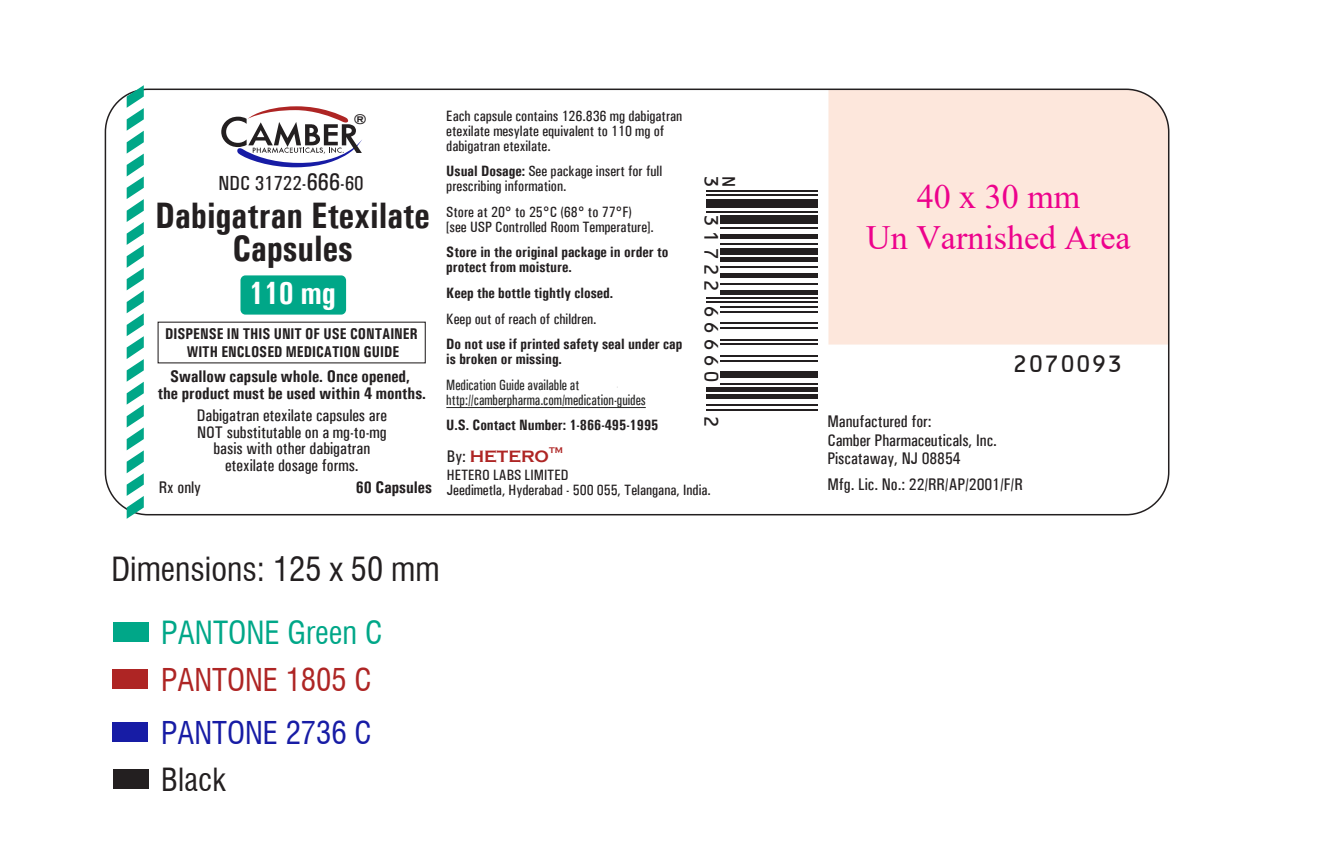
<style>
.page{position:relative;width:1330px;height:843px;background:#fff}
.page>*{position:absolute;margin:0;border:0;box-sizing:border-box;transform-origin:0 0}
.t1{font:700 condensed 36.9px/33px "Univers";color:#231f20;text-align:center}
.t2{font:33.9px/40.8px "Times New Roman";color:#ed028c;text-align:center}
.t3{font:condensed 32.4px "Swiss 721 BT";color:#231f20}
.t4{font:700 condensed 32.1px "Univers";color:#fff}
.t5{font:condensed 31.2px "Swiss 721 BT";color:#00a788}
.t6{font:condensed 31.2px "Swiss 721 BT";color:#231f20}
.t7{font:condensed 30.6px "Swiss 721 BT";color:#ae2524}
.t8{font:condensed 30.6px "Swiss 721 BT";color:#171ca5}
.t9{font:26.4px "OCRB10 Pitch BT";color:#231f20}
.t10{font:21.9px "OCRB10 Pitch BT";letter-spacing:.14em;color:#231f20}
.t11{font:500 condensed 20.4px "Univers";color:#231f20}
.t12{font:500 condensed 16.8px/16.5px "Univers";color:#231f20;text-align:center}
.t13{font:700 condensed 16.8px/16.5px "Univers";color:#231f20;text-align:center}
.t14{font:700 16.8px "Copperplate Gothic";color:#ae2524}
.t15{font:700 condensed 15.6px/18px "Univers";color:#231f20;text-align:center;scale:.96 1}
.t16{font:500 condensed 15px/15px "Univers";color:#231f20}
.t17{font:700 condensed 15px/15px "Univers";color:#231f20}
.t18{font:500 condensed 15px/15px "Univers";color:#282827;scale:.89 1}
.t19{font:700 14.4px "Copperplate Gothic";color:#231f20}
.t20{font:700 8.4px "Copperplate Gothic";color:#ae2524}
.s1{font-size:24.6px}
.s2{font-weight:700}
.s3{font-family:"Univers";font-weight:500;font-stretch:condensed;color:#231f20}
</style>
<div class="page">
<div style="left:828px;top:89px;width:340px;height:255px;background:#fde7dc"></div>
<div style="left:113px;top:669px;width:35px;height:20px;background:#ae2524"></div>
<div style="left:113px;top:622px;width:35px;height:20px;background:#00a788"></div>
<div style="left:113px;top:769px;width:35px;height:20px;background:#231f20"></div>
<div style="left:113px;top:721px;width:35px;height:20px;background:#171ca5"></div>
<div style="left:240px;top:275px;width:106px;height:39px;background:#00a788;border-radius:5px"></div>
<svg style="left:127px;top:85px;width:17px;height:434px"></svg>
<svg style="left:221px;top:106px;width:141px;height:61px"></svg>
<hr style="left:446px;top:407px;width:200px;height:1px;background:#282827">
<hr style="left:707px;top:190px;width:111px;height:1px;background:#231f20">
<hr style="left:707px;top:194px;width:111px;height:2px;background:#231f20">
<div style="left:707px;top:199px;width:111px;height:9px;background:#231f20"></div>
<hr style="left:707px;top:211px;width:111px;height:1px;background:#231f20">
<div style="left:721px;top:215px;width:97px;height:9px;background:#231f20"></div>
<hr style="left:721px;top:227px;width:97px;height:2px;background:#231f20">
<hr style="left:721px;top:234px;width:97px;height:4px;background:#231f20">
<hr style="left:721px;top:243px;width:97px;height:2px;background:#231f20">
<div style="left:721px;top:248px;width:97px;height:6px;background:#231f20"></div>
<hr style="left:721px;top:257px;width:97px;height:4px;background:#231f20">
<hr style="left:721px;top:266px;width:97px;height:2px;background:#231f20">
<hr style="left:721px;top:274px;width:97px;height:4px;background:#231f20">
<hr style="left:721px;top:283px;width:97px;height:2px;background:#231f20">
<hr style="left:721px;top:290px;width:97px;height:4px;background:#231f20">
<hr style="left:707px;top:297px;width:111px;height:2px;background:#231f20">
<hr style="left:707px;top:301px;width:111px;height:2px;background:#231f20">
<hr style="left:721px;top:306px;width:97px;height:2px;background:#231f20">
<hr style="left:721px;top:311px;width:97px;height:2px;background:#231f20">
<hr style="left:721px;top:322px;width:97px;height:2px;background:#231f20">
<hr style="left:721px;top:327px;width:97px;height:2px;background:#231f20">
<hr style="left:721px;top:339px;width:97px;height:2px;background:#231f20">
<hr style="left:721px;top:343px;width:97px;height:2px;background:#231f20">
<hr style="left:721px;top:355px;width:97px;height:2px;background:#231f20">
<hr style="left:721px;top:360px;width:97px;height:1px;background:#231f20">
<div style="left:721px;top:371px;width:97px;height:7px;background:#231f20"></div>
<hr style="left:721px;top:383px;width:97px;height:2px;background:#231f20">
<hr style="left:707px;top:388px;width:111px;height:4px;background:#231f20">
<hr style="left:707px;top:395px;width:111px;height:4px;background:#231f20">
<hr style="left:707px;top:404px;width:111px;height:2px;background:#231f20">
<hr style="left:707px;top:409px;width:111px;height:1px;background:#231f20">
<p class="t19" style="left:354px;top:111px;width:14px">®</p>
<h3 class="t11" style="left:218px;top:171px;width:147px">NDC 31722-<span class="s1">666</span>-60</h3>
<h1 class="t1" style="left:155px;top:198px;width:276px">Dabigatran Etexilate<br>Capsules</h1>
<h3 class="t4" style="left:249px;top:274px;width:89px">110 mg</h3>
<p class="t15" style="left:165px;top:324px;width:264px">DISPENSE IN THIS UNIT OF USE CONTAINER<br>WITH ENCLOSED MEDICATION GUIDE</p>
<p class="t13" style="left:158px;top:368px;width:270px">Swallow capsule whole. Once opened,<br>the product must be used within 4 months.</p>
<p class="t12" style="left:197px;top:407px;width:192px">Dabigatran etexilate capsules are<br>NOT substitutable on a mg-to-mg basis with other dabigatran etexilate dosage forms.</p>
<p class="t13" style="left:356px;top:479px;width:78px">60 Capsules</p>
<p class="t12" style="left:159px;top:479px;width:44px">Rx only</p>
<p class="t16" style="left:446px;top:108px;width:237px">Each capsule contains 126.836 mg dabigatran etexilate mesylate equivalent to 110 mg of dabigatran etexilate.</p>
<p class="t16" style="left:446px;top:164px;width:217px"><span class="s2">Usual Dosage:</span> See package insert for full prescribing information.</p>
<p class="t16" style="left:446px;top:204px;width:209px">Store at 20° to 25°C (68° to 77°F) [see USP Controlled Room Temperature].</p>
<p class="t17" style="left:446px;top:245px;width:223px">Store in the original package in order to protect from moisture.</p>
<p class="t17" style="left:446px;top:285px;width:168px">Keep the bottle tightly closed.</p>
<p class="t16" style="left:446px;top:311px;width:152px">Keep out of reach of children.</p>
<p class="t17" style="left:446px;top:336px;width:238px">Do not use if printed safety seal under cap is broken or missing.</p>
<p class="t18" style="left:446px;top:377px;width:226px">Medication Guide available at http://camberpharma.com/medication-guides</p>
<p class="t17" style="left:446px;top:417px;width:214px">U.S. Contact Number: 1-866-495-1995</p>
<h3 class="t10" style="left:721px;top:175px;width:15px;rotate:90deg">3</h3>
<h3 class="t10" style="left:739px;top:175px;width:15px;rotate:90deg">N</h3>
<h3 class="t10" style="left:721px;top:214px;width:171px;rotate:90deg">31722 66660</h3>
<h3 class="t10" style="left:721px;top:415px;width:15px;rotate:90deg">2</h3>
<p class="t14" style="left:447px;top:447px;width:104px"><span class="s3">By:</span> HETERO</p>
<p class="t20" style="left:549px;top:446px;width:15px">TM</p>
<p class="t16" style="left:447px;top:467px;width:265px">HETERO LABS LIMITED<br>Jeedimetla, Hyderabad - 500 055, Telangana, India.</p>
<h3 class="t3" style="left:111px;top:550px;width:330px">Dimensions: 125 x 50 mm</h3>
<h3 class="t5" style="left:161px;top:614px;width:223px">PANTONE Green C</h3>
<h3 class="t7" style="left:161px;top:662px;width:212px">PANTONE 1805 C</h3>
<h3 class="t8" style="left:161px;top:714px;width:212px">PANTONE 2736 C</h3>
<h3 class="t6" style="left:161px;top:760px;width:66px">Black</h3>
<h2 class="t2" style="left:866px;top:175px;width:266px">40 x 30 mm<br>Un Varnished Area</h2>
<p class="t12" style="left:827px;top:413px;width:171px;line-height:18px;text-align:left">Manufactured for:<br>Camber Pharmaceuticals, Inc.<br>Piscataway, NJ 08854</p>
<h3 class="t9" style="left:1012px;top:353px;width:112px">2070093</h3>
<p class="t12" style="left:827px;top:476px;width:197px">Mfg. Lic. No.: 22/RR/AP/2001/F/R</p>
</div>
